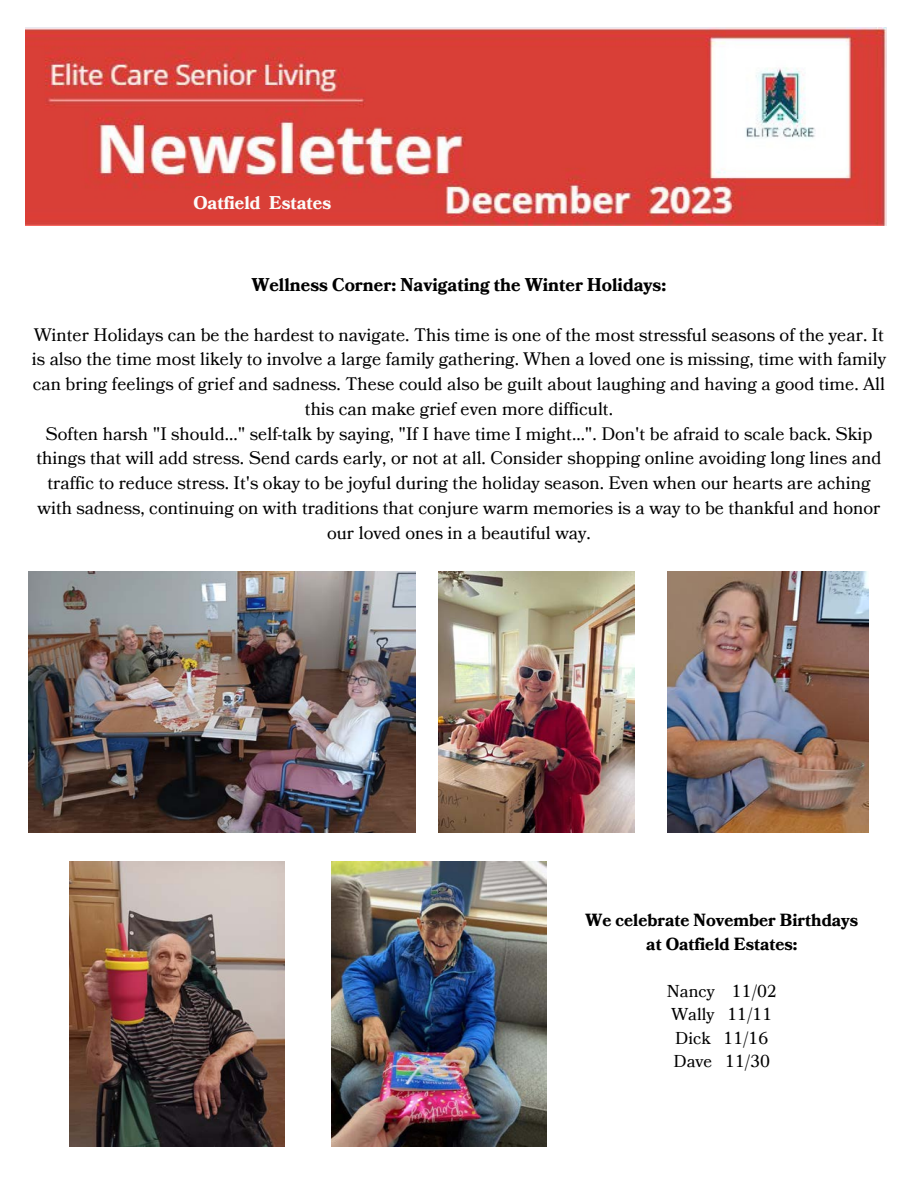
<style>
.page{position:relative;width:918px;height:1188px;background:#fff}
.page>*{position:absolute;margin:0;border:0;box-sizing:border-box;transform-origin:0 0}
.t1{font:18px/24.8px "Bookmania";color:#000;text-align:center}
.t2{font:700 18px "Bookmania";color:#000}
.t3{font:700 18px "Bookmania";color:#fbfbf9}
.t4{font:700 17.1px "Bookmania";color:#000}
.t5{font:17.1px "Bookmania";color:#000}
</style>
<div class="page">
<img style="left:25px;top:28px;width:862px;height:198px">
<img style="left:331px;top:861px;width:215px;height:286px">
<img style="left:69px;top:861px;width:215px;height:286px">
<img style="left:28px;top:572px;width:387px;height:261px">
<img style="left:438px;top:572px;width:196px;height:261px">
<img style="left:668px;top:572px;width:200px;height:261px">
<p class="t3" style="left:193px;top:190px;width:139px">Oatfield Estates</p>
<p class="t2" style="left:252px;top:273px;width:416px">Wellness Corner: Navigating the Winter Holidays:</p>
<p class="t1" style="left:32px;top:323px;width:856px">Winter Holidays can be the hardest to navigate. This time is one of the most stressful seasons of the year. It is also the time most likely to involve a large family gathering. When a loved one is missing, time with family can bring feelings of grief and sadness. These could also be guilt about laughing and having a good time. All this can make grief even more difficult.</p>
<p class="t1" style="left:37px;top:422px;width:846px">Soften harsh "I should..." self-talk by saying, "If I have time I might...". Don't be afraid to scale back. Skip things that will add stress. Send cards early, or not at all. Consider shopping online avoiding long lines and traffic to reduce stress. It's okay to be joyful during the holiday season. Even when our hearts are aching with sadness, continuing on with traditions that conjure warm memories is a way to be thankful and honor our loved ones in a beautiful way.</p>
<p class="t4" style="left:586px;top:909px;width:274px">We celebrate November Birthdays</p>
<p class="t4" style="left:646px;top:932px;width:153px">at Oatfield Estates:</p>
<p class="t5" style="left:667px;top:979px;width:112px">Nancy 11/02</p>
<p class="t5" style="left:671px;top:1003px;width:102px">Wally 11/11</p>
<p class="t5" style="left:675px;top:1027px;width:95px">Dick 11/16</p>
<p class="t5" style="left:674px;top:1050px;width:98px">Dave 11/30</p>
</div>
